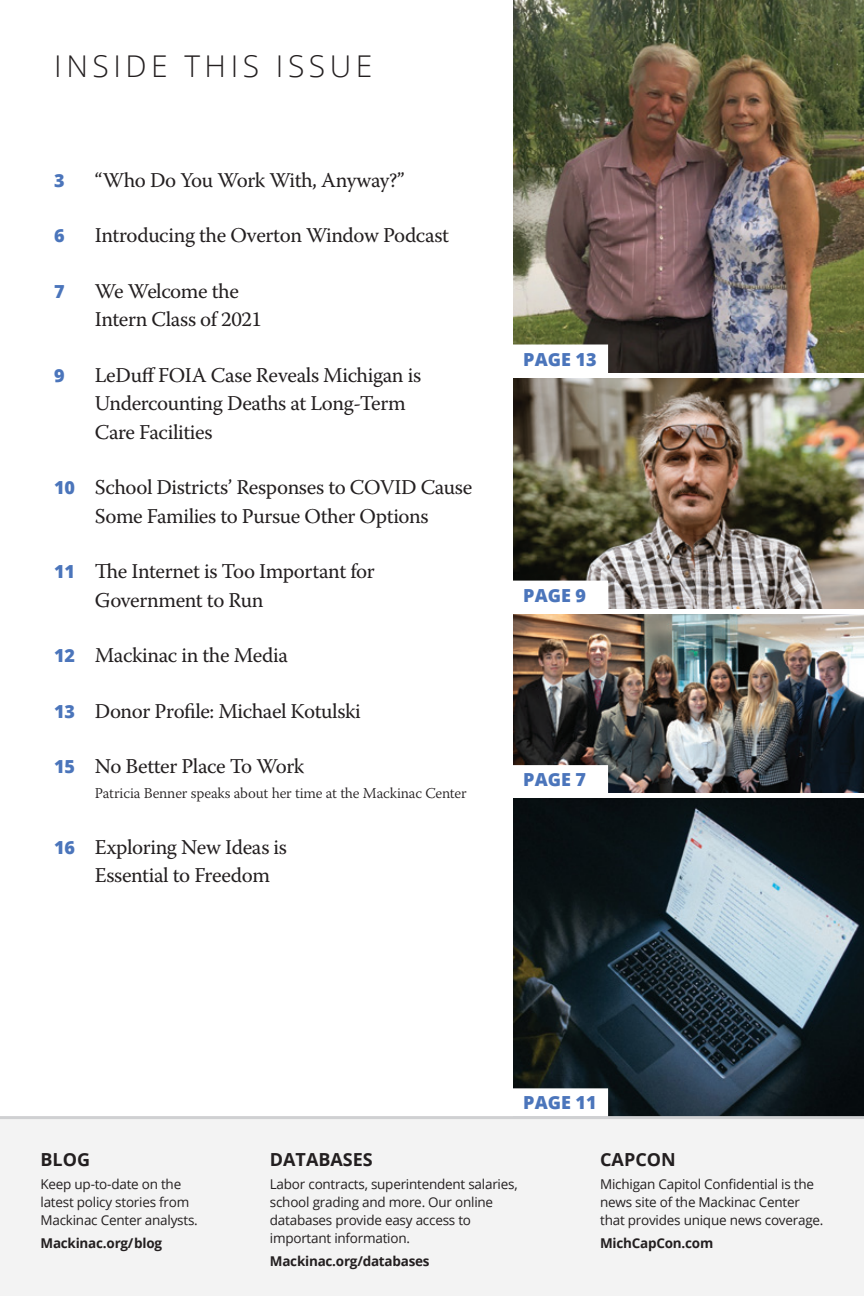
<style>
.page{position:relative;width:864px;height:1296px;background:#fff}
.page>*{position:absolute;margin:0;border:0;box-sizing:border-box;transform-origin:0 0}
._2020_TOC{font:300 30px "Open Sans";letter-spacing:.15em;color:#231f20}
.t1{font:21px/28.5px "Warnock Pro";letter-spacing:-.02em;color:#231f20}
.FIRST_caps{font:800 18px "Open Sans";color:#4b75bb}
._30th_From_The_Web_t{font:700 18px "Open Sans";color:#231f20}
.t2{font:300 15px "Warnock Pro";letter-spacing:-.01em;color:#231f20}
._30th_From_The_Web_b{font:13.5px/18px "Open Sans";letter-spacing:-.015em;color:#231f20}
._30th_From_The_Web_b-2{font:700 13.5px "Open Sans";letter-spacing:-.015em;color:#231f20}
.s1{font-family:"Open Sans";font-weight:800;font-size:18px;color:#4b75bb}
</style>
<div class="page">
<div style="left:0;top:1119px;width:864px;height:177px;background:#f3f3f3"></div>
<img style="left:513px;top:0;width:351px;height:372px">
<img style="left:513px;top:378px;width:351px;height:230px">
<img style="left:513px;top:614px;width:351px;height:179px">
<img style="left:513px;top:799px;width:351px;height:317px">
<div style="left:513px;top:345px;width:94px;height:27px;background:#fff"></div>
<div style="left:513px;top:581px;width:94px;height:27px;background:#fff"></div>
<div style="left:513px;top:766px;width:94px;height:27px;background:#fff"></div>
<div style="left:512px;top:765px;width:96px;height:29px;border:2px solid #fff"></div>
<div style="left:513px;top:1089px;width:94px;height:27px;background:#fff"></div>
<div style="left:512px;top:1088px;width:96px;height:29px;border:2px solid #fff"></div>
<hr style="left:0;top:1116px;width:864px;height:3px;background:#cfd0d2">
<p class="_2020_TOC" style="left:54px;top:46px;width:320px">INSIDE THIS ISSUE</p>
<p class="FIRST_caps" style="left:54px;top:167px;width:12px">3</p>
<p class="t1" style="left:95px;top:165px;width:311px">“Who Do You Work With, Anyway?”</p>
<p class="FIRST_caps" style="left:54px;top:222px;width:12px">6</p>
<p class="t1" style="left:95px;top:221px;width:356px">Introducing the Overton Window Podcast</p>
<p class="FIRST_caps" style="left:54px;top:278px;width:12px">7</p>
<p class="t1" style="left:95px;top:276px;width:169px">We Welcome the<br>Intern Class of 2021</p>
<p class="FIRST_caps" style="left:54px;top:362px;width:12px">9</p>
<p class="t1" style="left:95px;top:360px;width:328px">LeDuff FOIA Case Reveals Michigan is<br>Undercounting Deaths at Long-Term<br>Care Facilities</p>
<p class="t1" style="left:54px;top:473px;width:420px;text-align:center"><span class="s1">10</span> School Districts’ Responses to COVID Cause<br>Some Families to Pursue Other Options</p>
<p class="t1" style="left:95px;top:557px;width:282px;text-indent:-40px"><span class="s1">11</span> The Internet is Too Important for<br>Government to Run</p>
<p class="t1" style="left:54px;top:641px;width:235px"><span class="s1">12</span> Mackinac in the Media</p>
<p class="t1" style="left:54px;top:696px;width:308px"><span class="s1">13</span> Donor Profile: Michael Kotulski</p>
<p class="t1" style="left:54px;top:752px;width:252px"><span class="s1">15</span> No Better Place To Work</p>
<p class="t2" style="left:95px;top:784px;width:373px">Patricia Benner speaks about her time at the Mackinac Center</p>
<p class="t1" style="left:95px;top:832px;width:194px;text-indent:-40px"><span class="s1">16</span> Exploring New Ideas is<br>Essential to Freedom</p>
<p class="FIRST_caps" style="left:523px;top:345px;width:75px">PAGE 13</p>
<p class="FIRST_caps" style="left:523px;top:582px;width:64px">PAGE 9</p>
<p class="FIRST_caps" style="left:523px;top:766px;width:64px">PAGE 7</p>
<p class="FIRST_caps" style="left:523px;top:1089px;width:75px">PAGE 11</p>
<p class="_30th_From_The_Web_t" style="left:40px;top:1147px;width:51px">BLOG</p>
<p class="_30th_From_The_Web_b" style="left:40px;top:1175px;width:159px">Keep up-to-date on the latest policy stories from<br>Mackinac Center analysts.</p>
<p class="_30th_From_The_Web_b-2" style="left:40px;top:1233px;width:123px">Mackinac.org/blog</p>
<p class="_30th_From_The_Web_t" style="left:270px;top:1147px;width:105px">DATABASES</p>
<p class="_30th_From_The_Web_b" style="left:270px;top:1175px;width:249px">Labor contracts, superintendent salaries, school grading and more. Our online databases provide easy access to important information.</p>
<p class="_30th_From_The_Web_b-2" style="left:270px;top:1251px;width:161px">Mackinac.org/databases</p>
<p class="_30th_From_The_Web_t" style="left:600px;top:1147px;width:77px">CAPCON</p>
<p class="_30th_From_The_Web_b" style="left:600px;top:1175px;width:225px">Michigan Capitol Confidential is the news site of the Mackinac Center that provides unique news coverage.</p>
<p class="_30th_From_The_Web_b-2" style="left:600px;top:1233px;width:115px">MichCapCon.com</p>
</div>
